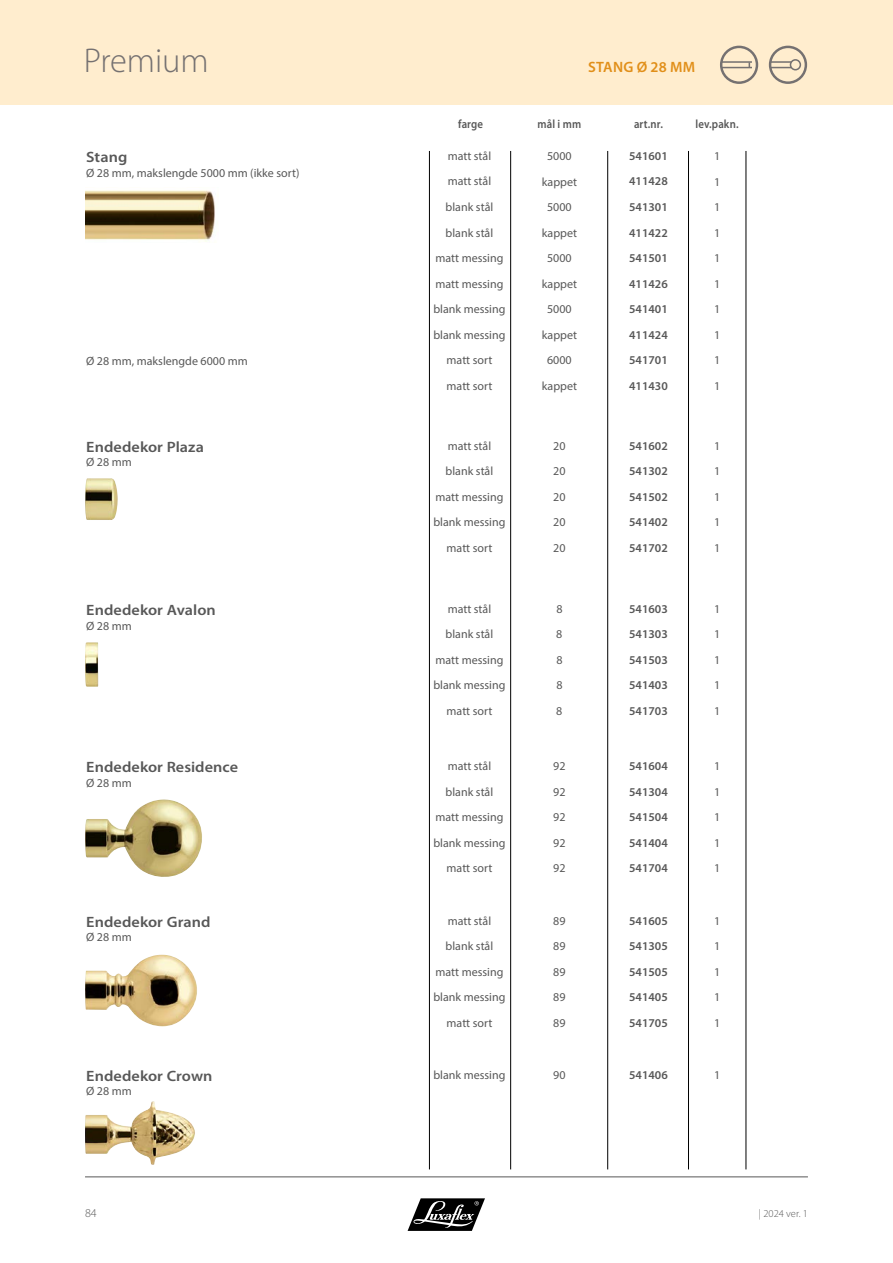
<style>
.page{position:relative;width:893px;height:1263px;background:#fff}
.page>*{position:absolute;margin:0;border:0;box-sizing:border-box;transform-origin:0 0}
.t1{font:300 34.5px "Myriad Pro";color:#757171}
.t2{font:600 15px "Myriad Pro";letter-spacing:.005em;color:#585858;scale:1.08 1}
.t3{font:600 15px "Myriad Pro";letter-spacing:.02em;color:#e18f19}
.t4{font:12px/25.5px "Myriad Pro";color:#585858}
.t5{font:600 12px/25.5px "Myriad Pro";color:#585858}
.t6{font:600 12px "Myriad Pro";color:#585858;scale:.9 1}
.t7{font:300 12px "Myriad Pro";color:#585858}
.t8{font:300 10.5px "Myriad Pro";color:#585858}
</style>
<div class="page">
<hr style="left:85px;top:1176px;width:723px;height:1px;background:#585858">
<div style="left:0;top:0;width:893px;height:104px;background:#ffedce"></div>
<svg style="left:408px;top:1198px;width:77px;height:33px"></svg>
<div style="left:720px;top:46px;width:38px;height:38px;border:2px solid #757171;border-radius:50%"></div>
<hr style="left:721px;top:61px;width:31px;height:2px;background:#757171">
<hr style="left:721px;top:67px;width:31px;height:1px;background:#757171">
<div style="left:769px;top:46px;width:38px;height:38px;border:2px solid #757171;border-radius:50%"></div>
<div style="left:790px;top:59px;width:11px;height:11px;border:2px solid #757171;border-radius:50%"></div>
<hr style="left:771px;top:61px;width:20px;height:2px;background:#757171">
<svg style="left:771px;top:67px;width:20px;height:1px"></svg>
<img style="left:85px;top:478px;width:33px;height:42px">
<img style="left:85px;top:642px;width:13px;height:45px">
<img style="left:85px;top:799px;width:117px;height:78px">
<img style="left:85px;top:955px;width:112px;height:71px">
<img style="left:85px;top:1101px;width:110px;height:64px">
<img style="left:85px;top:190px;width:130px;height:52px">
<hr style="left:746px;top:151px;width:1px;height:1018px;background:#000">
<hr style="left:688px;top:151px;width:1px;height:1018px;background:#000">
<hr style="left:607px;top:151px;width:1px;height:1018px;background:#000">
<hr style="left:510px;top:151px;width:1px;height:1018px;background:#000">
<hr style="left:429px;top:151px;width:1px;height:1018px;background:#000">
<h1 class="t1" style="left:84px;top:40px;width:126px">Premium</h1>
<p class="t3" style="left:588px;top:59px;width:109px">STANG Ø 28 MM</p>
<p class="t6" style="left:458px;top:117px;width:29px">farge</p>
<p class="t6" style="left:537px;top:117px;width:50px">mål i mm</p>
<p class="t6" style="left:634px;top:117px;width:34px">art.nr.</p>
<p class="t6" style="left:696px;top:117px;width:49px">lev.pakn.</p>
<p class="t2" style="left:86px;top:149px;width:39px">Stang</p>
<p class="t4" style="left:86px;top:160px;width:215px">Ø 28 mm, makslengde 5000 mm (ikke sort)</p>
<p class="t4" style="left:448px;top:143px;width:45px">matt stål</p>
<p class="t4" style="left:448px;top:169px;width:45px">matt stål</p>
<p class="t4" style="left:547px;top:143px;width:26px">5000</p>
<p class="t4" style="left:542px;top:169px;width:37px">kappet</p>
<p class="t5" style="left:629px;top:143px;width:40px">541601</p>
<p class="t5" style="left:629px;top:169px;width:40px">411428</p>
<p class="t4" style="left:714px;top:143px;width:8px">1</p>
<p class="t4" style="left:714px;top:169px;width:8px">1</p>
<p class="t4" style="left:446px;top:194px;width:49px">blank stål</p>
<p class="t4" style="left:547px;top:194px;width:26px">5000</p>
<p class="t5" style="left:629px;top:194px;width:40px">541301</p>
<p class="t4" style="left:714px;top:194px;width:8px">1</p>
<p class="t4" style="left:446px;top:220px;width:49px">blank stål</p>
<p class="t4" style="left:542px;top:220px;width:37px">kappet</p>
<p class="t5" style="left:629px;top:220px;width:40px">411422</p>
<p class="t4" style="left:714px;top:220px;width:8px">1</p>
<p class="t4" style="left:435px;top:245px;width:69px">matt messing</p>
<p class="t4" style="left:547px;top:245px;width:26px">5000</p>
<p class="t5" style="left:629px;top:245px;width:40px">541501</p>
<p class="t4" style="left:714px;top:245px;width:8px">1</p>
<p class="t4" style="left:435px;top:271px;width:69px">matt messing</p>
<p class="t4" style="left:542px;top:271px;width:37px">kappet</p>
<p class="t5" style="left:629px;top:271px;width:40px">411426</p>
<p class="t4" style="left:714px;top:271px;width:8px">1</p>
<p class="t4" style="left:433px;top:296px;width:73px">blank messing</p>
<p class="t4" style="left:547px;top:296px;width:26px">5000</p>
<p class="t5" style="left:629px;top:296px;width:40px">541401</p>
<p class="t4" style="left:714px;top:296px;width:8px">1</p>
<p class="t4" style="left:433px;top:322px;width:73px">blank messing</p>
<p class="t4" style="left:542px;top:322px;width:37px">kappet</p>
<p class="t5" style="left:629px;top:322px;width:40px">411424</p>
<p class="t4" style="left:714px;top:322px;width:8px">1</p>
<p class="t4" style="left:86px;top:348px;width:163px">Ø 28 mm, makslengde 6000 mm</p>
<p class="t4" style="left:447px;top:347px;width:47px">matt sort matt sort</p>
<p class="t4" style="left:542px;top:347px;width:37px;text-align:center">6000 kappet</p>
<p class="t5" style="left:629px;top:347px;width:40px">541701<br>411430</p>
<p class="t4" style="left:714px;top:347px;width:8px">1<br>1</p>
<p class="t2" style="left:86px;top:439px;width:110px">Endedekor Plaza</p>
<p class="t4" style="left:86px;top:449px;width:47px">Ø 28 mm</p>
<p class="t4" style="left:448px;top:433px;width:45px">matt stål</p>
<p class="t4" style="left:446px;top:458px;width:49px">blank stål</p>
<p class="t4" style="left:553px;top:433px;width:14px">20</p>
<p class="t4" style="left:553px;top:458px;width:14px">20</p>
<p class="t5" style="left:629px;top:433px;width:40px">541602</p>
<p class="t5" style="left:629px;top:459px;width:40px">541302</p>
<p class="t4" style="left:714px;top:433px;width:8px">1</p>
<p class="t4" style="left:714px;top:458px;width:8px">1</p>
<p class="t4" style="left:435px;top:484px;width:69px">matt messing</p>
<p class="t4" style="left:553px;top:484px;width:14px">20</p>
<p class="t5" style="left:629px;top:484px;width:40px">541502</p>
<p class="t4" style="left:714px;top:484px;width:8px">1</p>
<p class="t4" style="left:433px;top:509px;width:73px">blank messing</p>
<p class="t4" style="left:553px;top:509px;width:14px">20</p>
<p class="t5" style="left:629px;top:510px;width:40px">541402</p>
<p class="t4" style="left:714px;top:509px;width:8px">1</p>
<p class="t4" style="left:447px;top:535px;width:47px">matt sort</p>
<p class="t4" style="left:553px;top:535px;width:14px">20</p>
<p class="t5" style="left:629px;top:535px;width:40px">541702</p>
<p class="t4" style="left:714px;top:535px;width:8px">1</p>
<p class="t2" style="left:86px;top:602px;width:121px">Endedekor Avalon</p>
<p class="t4" style="left:86px;top:612px;width:47px">Ø 28 mm</p>
<p class="t4" style="left:448px;top:596px;width:45px">matt stål</p>
<p class="t4" style="left:446px;top:621px;width:49px">blank stål</p>
<p class="t4" style="left:556px;top:596px;width:8px">8</p>
<p class="t4" style="left:556px;top:621px;width:8px">8</p>
<p class="t5" style="left:629px;top:596px;width:40px">541603</p>
<p class="t5" style="left:629px;top:622px;width:40px">541303</p>
<p class="t4" style="left:714px;top:596px;width:8px">1</p>
<p class="t4" style="left:714px;top:621px;width:8px">1</p>
<p class="t4" style="left:435px;top:647px;width:69px">matt messing</p>
<p class="t4" style="left:556px;top:647px;width:8px">8</p>
<p class="t5" style="left:629px;top:647px;width:40px">541503</p>
<p class="t4" style="left:714px;top:647px;width:8px">1</p>
<p class="t4" style="left:433px;top:672px;width:73px">blank messing</p>
<p class="t4" style="left:556px;top:672px;width:8px">8</p>
<p class="t5" style="left:629px;top:673px;width:40px">541403</p>
<p class="t4" style="left:714px;top:672px;width:8px">1</p>
<p class="t4" style="left:447px;top:698px;width:47px">matt sort</p>
<p class="t4" style="left:556px;top:698px;width:8px">8</p>
<p class="t5" style="left:629px;top:698px;width:40px">541703</p>
<p class="t4" style="left:714px;top:698px;width:8px">1</p>
<p class="t2" style="left:86px;top:759px;width:142px">Endedekor Residence</p>
<p class="t4" style="left:86px;top:770px;width:47px">Ø 28 mm</p>
<p class="t4" style="left:448px;top:753px;width:45px">matt stål</p>
<p class="t4" style="left:446px;top:779px;width:49px">blank stål</p>
<p class="t4" style="left:553px;top:753px;width:14px">92</p>
<p class="t4" style="left:553px;top:779px;width:14px">92</p>
<p class="t5" style="left:629px;top:754px;width:40px">541604</p>
<p class="t5" style="left:629px;top:779px;width:40px">541304</p>
<p class="t4" style="left:714px;top:753px;width:8px">1</p>
<p class="t4" style="left:714px;top:779px;width:8px">1</p>
<p class="t4" style="left:435px;top:804px;width:69px">matt messing</p>
<p class="t4" style="left:553px;top:804px;width:14px">92</p>
<p class="t5" style="left:629px;top:805px;width:40px">541504</p>
<p class="t4" style="left:714px;top:804px;width:8px">1</p>
<p class="t4" style="left:433px;top:830px;width:73px">blank messing</p>
<p class="t4" style="left:553px;top:830px;width:14px">92</p>
<p class="t5" style="left:629px;top:830px;width:40px">541404</p>
<p class="t4" style="left:714px;top:830px;width:8px">1</p>
<p class="t4" style="left:447px;top:855px;width:47px">matt sort</p>
<p class="t4" style="left:553px;top:855px;width:14px">92</p>
<p class="t5" style="left:629px;top:856px;width:40px">541704</p>
<p class="t4" style="left:714px;top:855px;width:8px">1</p>
<p class="t2" style="left:86px;top:914px;width:116px">Endedekor Grand</p>
<p class="t4" style="left:86px;top:924px;width:47px">Ø 28 mm</p>
<p class="t4" style="left:448px;top:908px;width:45px">matt stål</p>
<p class="t4" style="left:446px;top:933px;width:49px">blank stål</p>
<p class="t4" style="left:553px;top:908px;width:14px">89</p>
<p class="t4" style="left:553px;top:933px;width:14px">89</p>
<p class="t5" style="left:629px;top:908px;width:40px">541605</p>
<p class="t5" style="left:629px;top:934px;width:40px">541305</p>
<p class="t4" style="left:714px;top:908px;width:8px">1</p>
<p class="t4" style="left:714px;top:933px;width:8px">1</p>
<p class="t4" style="left:435px;top:959px;width:69px">matt messing</p>
<p class="t4" style="left:553px;top:959px;width:14px">89</p>
<p class="t5" style="left:629px;top:959px;width:40px">541505</p>
<p class="t4" style="left:714px;top:959px;width:8px">1</p>
<p class="t4" style="left:433px;top:984px;width:73px">blank messing</p>
<p class="t4" style="left:553px;top:984px;width:14px">89</p>
<p class="t5" style="left:629px;top:985px;width:40px">541405</p>
<p class="t4" style="left:714px;top:984px;width:8px">1</p>
<p class="t4" style="left:447px;top:1010px;width:47px">matt sort</p>
<p class="t4" style="left:553px;top:1010px;width:14px">89</p>
<p class="t5" style="left:629px;top:1010px;width:40px">541705</p>
<p class="t4" style="left:714px;top:1010px;width:8px">1</p>
<p class="t2" style="left:86px;top:1067px;width:118px">Endedekor Crown</p>
<p class="t4" style="left:86px;top:1078px;width:47px">Ø 28 mm</p>
<p class="t4" style="left:433px;top:1061px;width:73px">blank messing</p>
<p class="t4" style="left:553px;top:1061px;width:14px">90</p>
<p class="t5" style="left:629px;top:1062px;width:40px">541406</p>
<p class="t4" style="left:714px;top:1061px;width:8px">1</p>
<p class="t7" style="left:85px;top:1205px;width:13px">84</p>
<p class="t8" style="left:759px;top:1207px;width:50px">| 2024 ver. 1</p>
</div>
